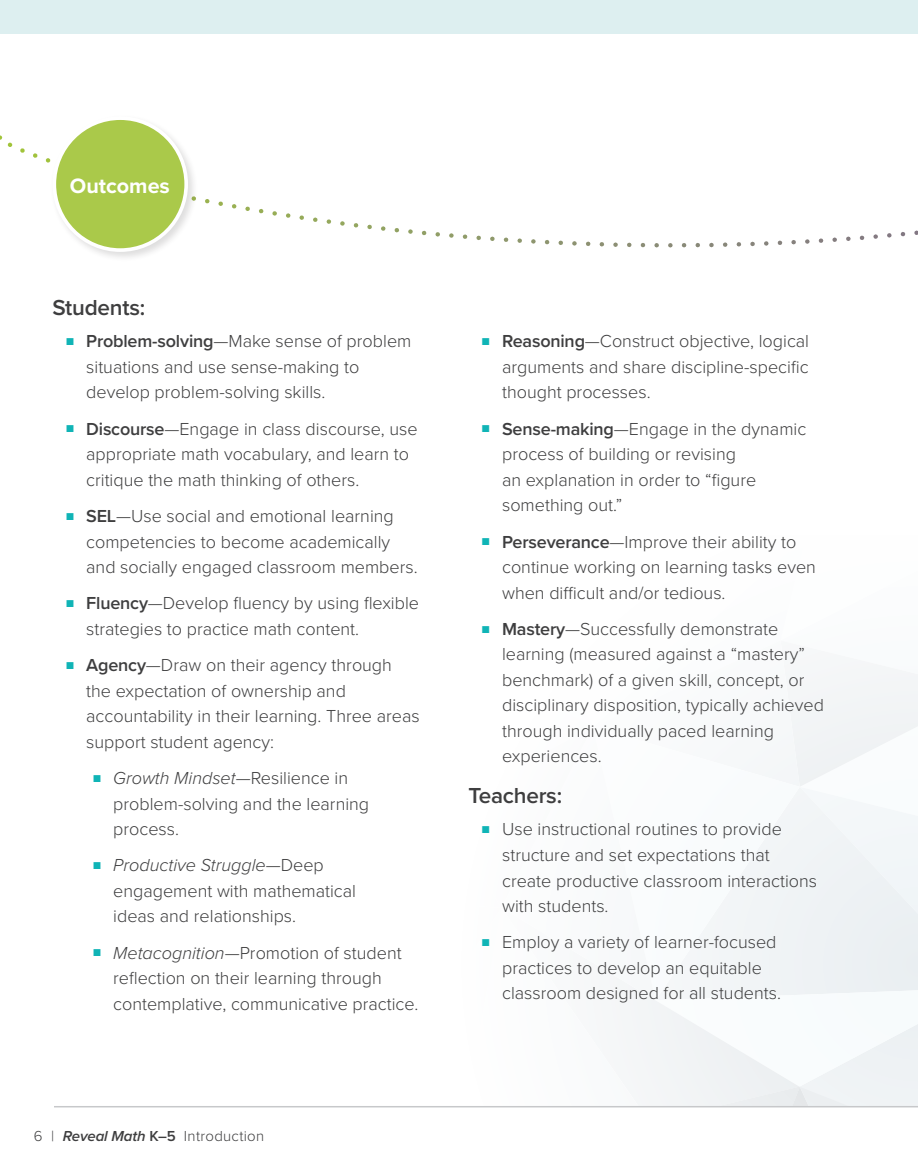
<style>
.page{position:relative;width:918px;height:1175px;background:#fff}
.page>*{position:absolute;margin:0;border:0;box-sizing:border-box;transform-origin:0 0}
.BR-Header_H5{font:600 22.5px "Proxima Nova";letter-spacing:-.01em;color:#3e3e3f}
.BR-Header_H2{font:700 21.6px "Proxima Nova";color:#fff}
.t1{font:300 18px/25.5px "Proxima Nova";color:#3e3e3f}
.BR-Footer{font:300 15px "Proxima Nova";letter-spacing:.02em;color:#3e3e3f}
.s1{font-size:12px;color:#10b4b6}
.s2{font-weight:600}
.s3{font-style:italic}
.s4{font-weight:600;font-style:italic}
</style>
<div class="page">
<hr style="left:54px;top:1106px;width:864px;height:1px;background:#c7c8ca">
<div style="left:616px;top:665px;width:302px;height:441px;background:#f5f7f9"></div>
<div style="left:0;top:0;width:918px;height:34px;background:#ddeff0"></div>
<svg style="left:7px;top:142px;width:911px;height:106px"></svg>
<div style="left:50px;top:114px;width:148px;height:148px;background:#231f20;opacity:.15"></div>
<div style="left:54px;top:118px;width:132px;height:132px;background:#aac94a;border-radius:50%"></div>
<div style="left:53px;top:116px;width:135px;height:136px;border:4px solid #fff;border-radius:50%"></div>
<p class="BR-Header_H2" style="left:70px;top:169px;width:102px">Outcomes</p>
<p class="BR-Header_H5" style="left:52px;top:291px;width:94px">Students:</p>
<p class="t1" style="left:86px;top:327px;width:327px;text-indent:-20px"><span class="s1">■</span> <span class="s2">Problem-solving</span>—Make sense of problem situations and use sense-making to develop problem-solving skills.</p>
<p class="t1" style="left:86px;top:415px;width:333px;text-indent:-20px"><span class="s1">■</span> <span class="s2">Discourse</span>—Engage in class discourse, use appropriate math vocabulary, and learn to critique the math thinking of others.</p>
<p class="t1" style="left:86px;top:502px;width:333px;text-indent:-20px"><span class="s1">■</span> <span class="s2">SEL</span>—Use social and emotional learning competencies to become academically and socially engaged classroom members.</p>
<p class="t1" style="left:86px;top:589px;width:334px;text-indent:-20px"><span class="s1">■</span> <span class="s2">Fluency</span>—Develop fluency by using flexible strategies to practice math content.</p>
<p class="t1" style="left:86px;top:651px;width:335px;text-indent:-20px"><span class="s1">■</span> <span class="s2">Agency</span>—Draw on their agency through the expectation of ownership and accountability in their learning. Three areas support student agency:</p>
<p class="t1" style="left:113px;top:764px;width:257px;text-indent:-20px"><span class="s1">■</span> <span class="s3">Growth Mindset</span>—Resilience in problem-solving and the learning process.</p>
<p class="t1" style="left:113px;top:851px;width:244px;text-indent:-20px"><span class="s1">■</span> <span class="s3">Productive Struggle</span>—Deep engagement with mathematical ideas and relationships.</p>
<p class="t1" style="left:113px;top:939px;width:307px;text-indent:-20px"><span class="s1">■</span> <span class="s3">Metacognition</span>—Promotion of student reflection on their learning through contemplative, communicative practice.</p>
<p class="BR-Footer" style="left:34px;top:1125px;width:232px">6 | <span class="s4">Reveal Math</span> <span class="s2">K–5</span> Introduction</p>
<p class="t1" style="left:502px;top:327px;width:309px;text-align:justify;text-indent:-20px"><span class="s1">■</span> <span class="s2">Reasoning</span>—Construct objective, logical arguments and share discipline-specific thought processes.</p>
<p class="t1" style="left:502px;top:415px;width:306px;text-indent:-20px"><span class="s1">■</span> <span class="s2">Sense-making</span>—Engage in the dynamic process of building or revising<br>an explanation in order to “figure something out.”</p>
<p class="t1" style="left:502px;top:528px;width:315px;text-indent:-20px"><span class="s1">■</span> <span class="s2">Perseverance</span>—Improve their ability to continue working on learning tasks even when difficult and/or tedious.</p>
<p class="t1" style="left:502px;top:615px;width:323px;text-indent:-20px"><span class="s1">■</span> <span class="s2">Mastery</span>—Successfully demonstrate learning (measured against a “mastery” benchmark) of a given skill, concept, or disciplinary disposition, typically achieved through individually paced learning experiences.</p>
<p class="BR-Header_H5" style="left:468px;top:779px;width:95px">Teachers:</p>
<p class="t1" style="left:502px;top:815px;width:316px;text-indent:-20px"><span class="s1">■</span> Use instructional routines to provide structure and set expectations that create productive classroom interactions with students.</p>
<p class="t1" style="left:502px;top:928px;width:280px;text-indent:-20px"><span class="s1">■</span> Employ a variety of learner-focused practices to develop an equitable classroom designed for all students.</p>
</div>
